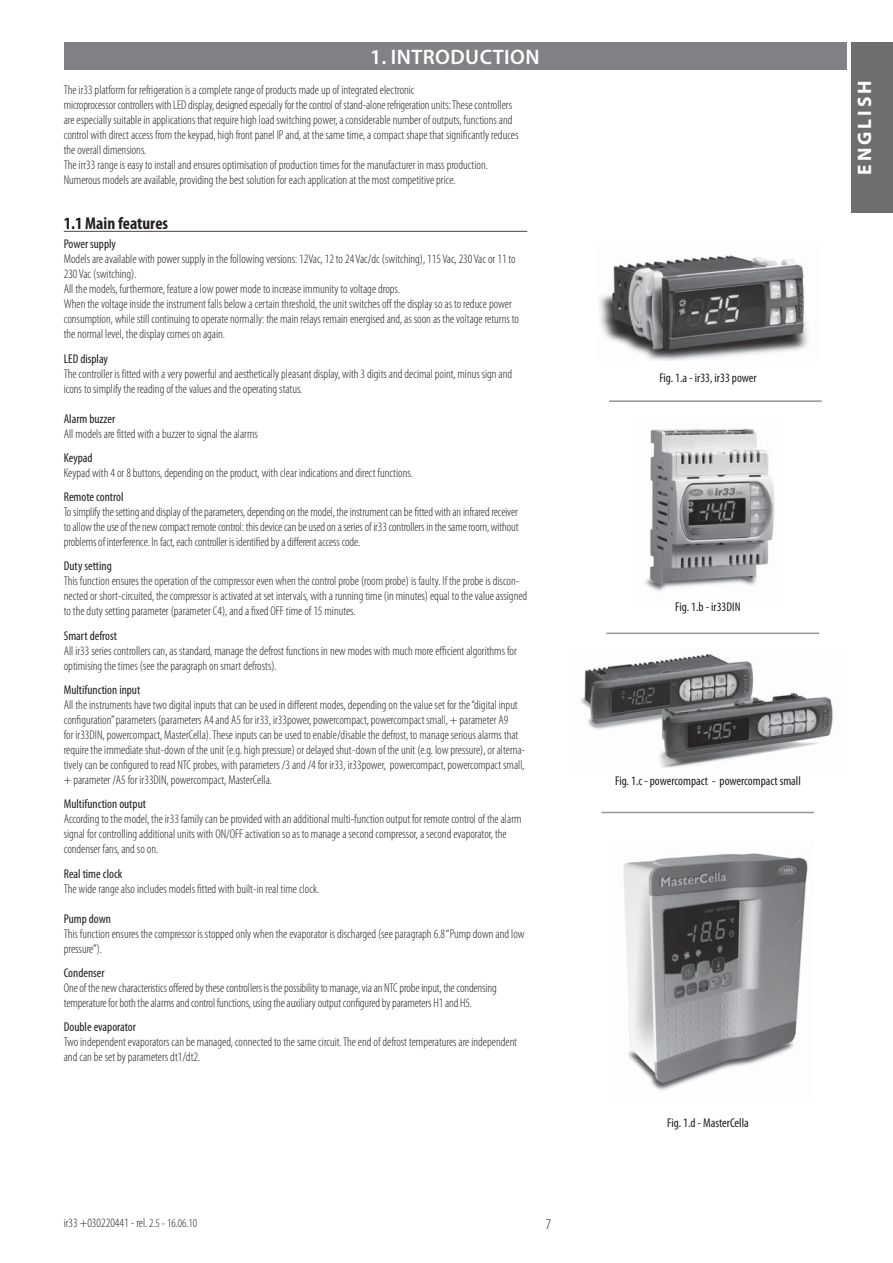
<style>
.page{position:relative;width:893px;height:1263px;background:#fff}
.page>*{position:absolute;margin:0;border:0;box-sizing:border-box;transform-origin:0 0}
.t1{font:600 21px "Myriad Pro";letter-spacing:.02em;color:#fff}
.t2{font:700 19.5px "Myriad Pro";letter-spacing:.15em;color:#fff}
.t3{font:700 condensed 17.25px "Myriad Pro";color:#231f20}
.t4{font:300 condensed 15px "Myriad Pro";color:#231f20}
.t5{font:300 condensed 12.75px/15px "Myriad Pro";color:#231f20}
.t6{font:condensed 12.75px "Myriad Pro";color:#231f20}
.s1{font-size:12px}
</style>
<div class="page">
<img style="left:645px;top:428px;width:130px;height:163px">
<img style="left:581px;top:654px;width:252px;height:114px">
<img style="left:599px;top:255px;width:209px;height:106px">
<hr style="left:609px;top:400px;width:213px;height:2px;background:#939598">
<hr style="left:606px;top:633px;width:213px;height:1px;background:#939598">
<img style="left:623px;top:853px;width:185px;height:237px">
<hr style="left:601px;top:812px;width:213px;height:1px;background:#939598">
<div style="left:851px;top:43px;width:42px;height:170px;background:#6d6e70"></div>
<div style="left:64px;top:43px;width:782px;height:27px;background:#808285"></div>
<hr style="left:64px;top:231px;width:463px;height:1px;background:#58595b">
<h1 class="t1" style="left:370px;top:45px;width:171px">1. INTRODUCTION</h1>
<p class="t5" style="left:64px;top:83px;width:456px">The ir33 platform for refrigeration is a complete range of products made up of integrated electronic<br>microprocessor controllers with LED display, designed especially for the control of stand-alone refrigeration units: These controllers are especially suitable in applications that require high load switching power, a considerable number of outputs, functions and control with direct access from the keypad, high front panel IP and, at the same time, a compact shape that significantly reduces the overall dimensions.<br>The irr33 range is easy to install and ensures optimisation of production times for the manufacturer in mass production.<br>Numerous models are available, providing the best solution for each application at the most competitive price.</p>
<h3 class="t3" style="left:64px;top:216px;width:106px">1.1 Main features</h3>
<p class="t6" style="left:64px;top:239px;width:54px">Power supply</p>
<p class="t5" style="left:64px;top:252px;width:457px">Models are available with power supply in the following versions: 12Vac, 12 to 24 Vac/dc (switching), 115 Vac, 230 Vac or 11 to 230 Vac (switching).<br>All the models, furthermore, feature a low power mode to increase immunity to voltage drops.<br>When the voltage inside the instrument falls below a certain threshold, the unit switches off the display so as to reduce power consumption, while still continuing to operate normally: the main relays remain energised and, as soon as the voltage returns to the normal level, the display comes on again.</p>
<p class="t6" style="left:64px;top:353px;width:46px">LED display</p>
<p class="t5" style="left:64px;top:367px;width:450px">The controller is fitted with a very powerful and aesthetically pleasant display, with 3 digits and decimal point, minus sign and icons to simplify the reading of the values and the operating status.</p>
<p class="t6" style="left:64px;top:413px;width:53px">Alarm buzzer</p>
<p class="t5" style="left:64px;top:427px;width:196px">All models are fitted with a buzzer to signal the alarms</p>
<p class="t6" style="left:64px;top:453px;width:30px">Keypad</p>
<p class="t5" style="left:64px;top:466px;width:350px">Keypad with 4 or 8 buttons, depending on the product, with clear indications and direct functions.</p>
<p class="t6" style="left:64px;top:492px;width:61px">Remote control</p>
<p class="t5" style="left:64px;top:505px;width:456px;text-align:justify">To simplify the setting and display of the parameters, depending on the model, the instrument can be fitted with an infrared receiver to allow the use of the new compact remote control: this device can be used on a series of ir33 controllers in the same room, without problems of interference. In fact, each controller is identified by a different access code.</p>
<p class="t6" style="left:64px;top:561px;width:50px">Duty setting</p>
<p class="t5" style="left:64px;top:575px;width:465px">This function ensures the operation of the compressor even when the control probe (room probe) is faulty. If the probe is discon&shy;nected or short-circuited, the compressor is activated at set intervals, with a running time (in minutes) equal to the value assigned to the duty setting parameter (parameter C4), and a fixed OFF time of 15 minutes.</p>
<p class="t6" style="left:64px;top:631px;width:55px">Smart defrost</p>
<p class="t5" style="left:64px;top:644px;width:455px">All ir33 series controllers can, as standard, manage the defrost functions in new modes with much more efficient algorithms for optimising the times (see the paragraph on smart defrosts).</p>
<p class="t6" style="left:64px;top:685px;width:78px">Multifunction input</p>
<p class="t5" style="left:64px;top:698px;width:463px">All the instruments have two digital inputs that can be used in different modes, depending on the value set for the “digital input configuration” parameters (parameters A4 and A5 for ir33, ir33power, powercompact, powercompact small, + parameter A9<br>for ir33DIN, powercompact, MasterCella). These inputs can be used to enable/disable the defrost, to manage serious alarms that require the immediate shut-down of the unit (e.g. high pressure) or delayed shut-down of the unit (e.g. low pressure), or alterna&shy;tively can be configured to read NTC probes, with parameters /3 and /4 for ir33, ir33power, powercompact, powercompact small, + parameter /A5 for ir33DIN, powercompact, MasterCella.</p>
<p class="t6" style="left:64px;top:799px;width:84px">Multifunction output</p>
<p class="t5" style="left:64px;top:812px;width:459px">According to the model, the ir33 family can be provided with an additional multi-function output for remote control of the alarm signal for controlling additional units with ON/OFF activation so as to manage a second compressor, a second evaporator, the condenser fans, and so on.</p>
<p class="t6" style="left:64px;top:868px;width:60px">Real time clock</p>
<p class="t5" style="left:64px;top:882px;width:257px">The wide range also includes models fitted with built-in real time clock.</p>
<p class="t6" style="left:64px;top:913px;width:49px">Pump down</p>
<p class="t5" style="left:64px;top:927px;width:462px">This function ensures the compressor is stopped only when the evaporator is discharged (see paragraph 6.8 “Pump down and low pressure”).</p>
<p class="t6" style="left:64px;top:968px;width:42px">Condenser</p>
<p class="t5" style="left:64px;top:981px;width:434px">One of the new characteristics offered by these controllers is the possibility to manage, via an NTC probe input, the condensing temperature for both the alarms and control functions, using the auxiliary output configured by parameters H1 and H5.</p>
<p class="t6" style="left:64px;top:1022px;width:74px">Double evaporator</p>
<p class="t5" style="left:64px;top:1035px;width:455px">Two independent evaporators can be managed, connected to the same circuit. The end of defrost temperatures are independent and can be set by parameters dt1/dt2.</p>
<p class="t5" style="left:64px;top:1216px;width:135px">ir33 +030220441 - rel. <span class="s1">2.5 - 16.06.10</span></p>
<p class="t4" style="left:546px;top:1218px;width:7px">7</p>
<p class="t6" style="left:659px;top:372px;width:99px">Fig. 1.a - ir33, ir33 power</p>
<h2 class="t2" style="left:853px;top:175px;width:96px;rotate:-90deg">ENGLISH</h2>
<p class="t6" style="left:675px;top:602px;width:67px">Fig. 1.b - ir33DIN</p>
<p class="t6" style="left:615px;top:776px;width:187px">Fig. 1.c - powercompact - powercompact small</p>
<p class="t6" style="left:667px;top:1118px;width:83px">Fig. 1.d - MasterCella</p>
</div>
